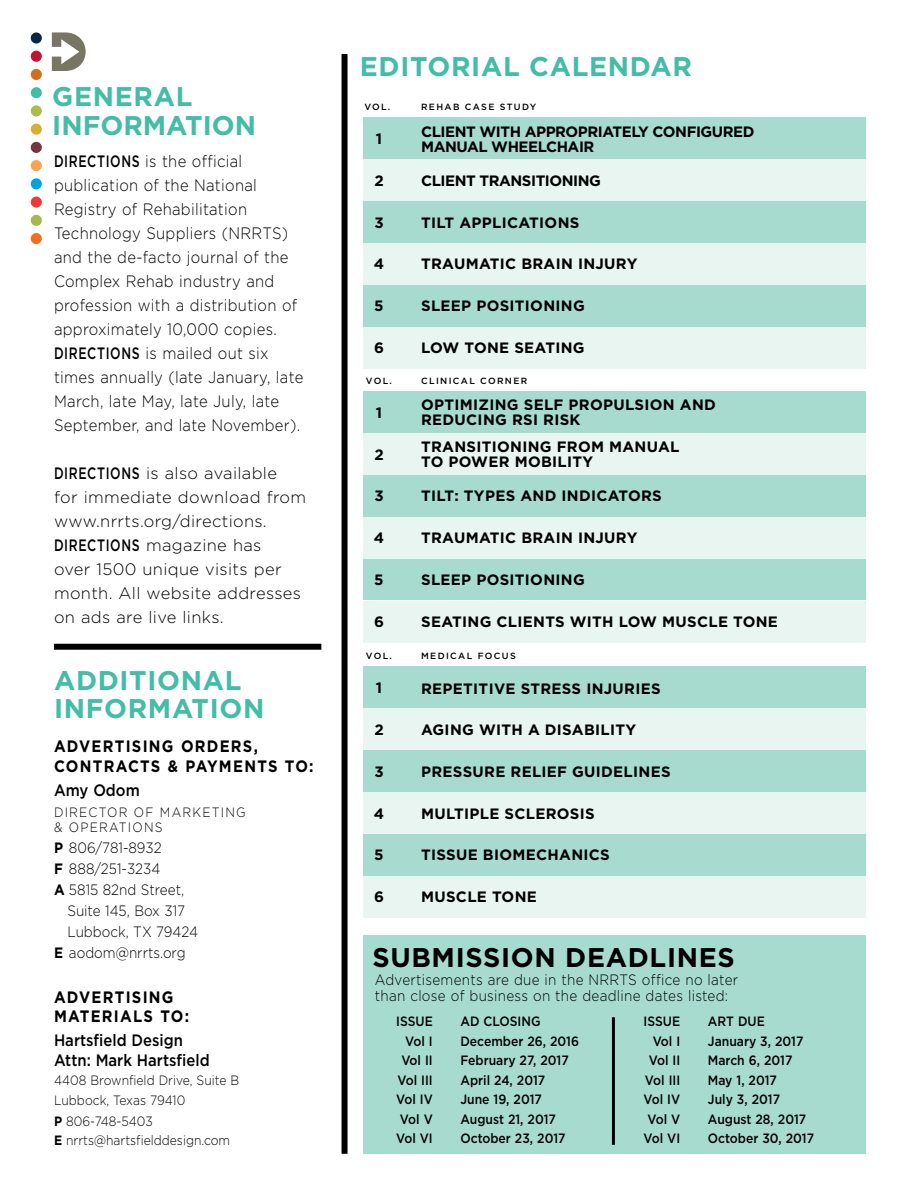
<style>
.page{position:relative;width:918px;height:1188px;background:#fff}
.page>*{position:absolute;margin:0;border:0;box-sizing:border-box;transform-origin:0 0}
.t1{font:700 27px/28.5px "Gotham";letter-spacing:.025em;color:#43bda6}
.t2{font:700 27px "Gotham";letter-spacing:.025em;color:#000}
.t3{font:700 27px/28.5px "Gotham";color:#43bda6}
.t4{font:300 16.5px/24px "Gotham";letter-spacing:.02em;color:#000;scale:.9 1}
.t5{font:300 16.5px/24px "Gotham";letter-spacing:.02em;color:#000}
.t6{font:700 16.5px/19.5px "Gotham";letter-spacing:.085em;color:#000;scale:.9 1}
.t7{font:500 16.5px/19.5px "Gotham";color:#000;scale:.9 1}
.t8{font:700 15px/15px "Gotham";letter-spacing:.02em;color:#000}
.t9{font:300 15px/16.5px "Gotham";letter-spacing:.005em;color:#000;scale:.9 1}
.t10{font:700 15px/15px "Gotham";letter-spacing:-.03em;color:#000}
.t11{font:500 13.5px "Gotham";color:#000;scale:.9 1}
.t12{font:300 13.5px/19.5px "Gotham";color:#000;scale:.9 1}
.t13{font:300 13.5px/15px "Gotham";letter-spacing:.1em;color:#000;scale:.9 1}
.t14{font:500 9px "Gotham";letter-spacing:.15em;color:#000}
.s1{font-weight:500}
.s2{font-weight:700}
</style>
<div class="page">
<div style="left:363px;top:935px;width:503px;height:218px;background:#a8dbcf"></div>
<div style="left:363px;top:117px;width:503px;height:42px;background:#a8dbcf"></div>
<div style="left:363px;top:391px;width:503px;height:42px;background:#a8dbcf"></div>
<div style="left:363px;top:666px;width:503px;height:42px;background:#a8dbcf"></div>
<div style="left:363px;top:201px;width:503px;height:42px;background:#a8dbcf"></div>
<div style="left:363px;top:475px;width:503px;height:41px;background:#a8dbcf"></div>
<div style="left:363px;top:750px;width:503px;height:42px;background:#a8dbcf"></div>
<div style="left:363px;top:285px;width:503px;height:42px;background:#a8dbcf"></div>
<div style="left:363px;top:559px;width:503px;height:41px;background:#a8dbcf"></div>
<div style="left:363px;top:834px;width:503px;height:42px;background:#a8dbcf"></div>
<div style="left:363px;top:159px;width:503px;height:42px;background:#e8f5f0"></div>
<div style="left:363px;top:433px;width:503px;height:42px;background:#e8f5f0"></div>
<div style="left:363px;top:709px;width:503px;height:41px;background:#e8f5f0"></div>
<div style="left:363px;top:243px;width:503px;height:42px;background:#e8f5f0"></div>
<div style="left:363px;top:517px;width:503px;height:42px;background:#e8f5f0"></div>
<div style="left:363px;top:792px;width:503px;height:42px;background:#e8f5f0"></div>
<div style="left:363px;top:327px;width:503px;height:42px;background:#e8f5f0"></div>
<div style="left:363px;top:601px;width:503px;height:41px;background:#e8f5f0"></div>
<div style="left:363px;top:876px;width:503px;height:42px;background:#e8f5f0"></div>
<div style="left:54px;top:644px;width:267px;height:6px;background:#000"></div>
<hr style="left:612px;top:1017px;width:3px;height:128px;background:#000">
<div style="left:342px;top:54px;width:6px;height:1100px;background:#000"></div>
<svg style="left:30px;top:32px;width:56px;height:39px"></svg>
<div style="left:31px;top:32px;width:11px;height:12px;background:#0a2545;border-radius:50%"></div>
<div style="left:31px;top:51px;width:11px;height:11px;background:#c41230;border-radius:50%"></div>
<div style="left:31px;top:69px;width:11px;height:11px;background:#ce6f19;border-radius:50%"></div>
<div style="left:31px;top:87px;width:11px;height:11px;background:#43bda6;border-radius:50%"></div>
<div style="left:31px;top:105px;width:11px;height:11px;background:#acbd4c;border-radius:50%"></div>
<div style="left:31px;top:124px;width:11px;height:11px;background:#d9af30;border-radius:50%"></div>
<div style="left:31px;top:142px;width:11px;height:11px;background:#78353a;border-radius:50%"></div>
<div style="left:31px;top:160px;width:11px;height:11px;background:#f9a350;border-radius:50%"></div>
<div style="left:31px;top:178px;width:11px;height:11px;background:#00a4e3;border-radius:50%"></div>
<div style="left:31px;top:197px;width:11px;height:11px;background:#ef3934;border-radius:50%"></div>
<div style="left:31px;top:215px;width:11px;height:11px;background:#aab54a;border-radius:50%"></div>
<div style="left:31px;top:233px;width:11px;height:11px;background:#f36d21;border-radius:50%"></div>
<h1 class="t3" style="left:52px;top:82px;width:205px">GENERAL<br>INFORMATION</h1>
<p class="t4" style="left:54px;top:149px;width:279px"><span class="s1">DIRECTIONS</span> is the official publication of the National<br>Registry of Rehabilitation<br>Technology Suppliers (NRRTS) and the de-facto journal of the<br>Complex Rehab industry and profession with a distribution of approximately 10,000 copies.<br><span class="s1">DIRECTIONS</span> is mailed out six times annually (late January, late<br>March, late May, late July, late<br>September, and late November).</p>
<p class="t5" style="left:54px;top:461px;width:254px"><span class="s1">DIRECTIONS</span> is also available<br>for immediate download from www.nrrts.org/directions.<br><span class="s1">DIRECTIONS</span> magazine has<br>over 1500 unique visits per month. All website addresses on ads are live links.</p>
<h1 class="t1" style="left:54px;top:665px;width:212px">ADDITIONAL<br>INFORMATION</h1>
<p class="t6" style="left:54px;top:736px;width:290px">ADVERTISING ORDERS,<br>CONTRACTS &amp; PAYMENTS TO:</p>
<p class="t7" style="left:54px;top:780px;width:97px">Amy Odom</p>
<p class="t13" style="left:54px;top:805px;width:215px">DIRECTOR OF MARKETING &amp; OPERATIONS</p>
<p class="t9" style="left:54px;top:839px;width:121px"><span class="s2">P</span> 806/781-8932</p>
<p class="t9" style="left:54px;top:860px;width:120px"><span class="s2">F</span> 888/251-3234</p>
<p class="t9" style="left:54px;top:881px;width:146px"><span class="s2">A</span> 5815 82nd Street,</p>
<p class="t9" style="left:67px;top:902px;width:132px">Suite 145, Box 317</p>
<p class="t9" style="left:67px;top:923px;width:147px">Lubbock, TX 79424</p>
<p class="t9" style="left:54px;top:944px;width:148px"><span class="s2">E</span> aodom@nrrts.org</p>
<p class="t6" style="left:54px;top:987px;width:152px">ADVERTISING<br>MATERIALS TO:</p>
<p class="t7" style="left:54px;top:1030px;width:174px">Hartsfield Design<br>Attn: Mark Hartsfield</p>
<p class="t12" style="left:54px;top:1071px;width:207px">4408 Brownfield Drive, Suite B<br>Lubbock, Texas 79410</p>
<p class="t12" style="left:54px;top:1111px;width:197px"><span class="s2">P</span> 806-748-5403<br><span class="s2">E</span> nrrts@hartsfielddesign.com</p>
<h1 class="t1" style="left:360px;top:52px;width:334px">EDITORIAL CALENDAR</h1>
<p class="t14" style="left:364px;top:102px;width:28px">VOL.</p>
<p class="t14" style="left:421px;top:102px;width:117px">REHAB CASE STUDY</p>
<p class="t8" style="left:376px;top:131px;width:8px">1</p>
<p class="t10" style="left:421px;top:123px;width:335px">CLIENT WITH APPROPRIATELY CONFIGURED<br>MANUAL WHEELCHAIR</p>
<p class="t8" style="left:374px;top:173px;width:11px">2</p>
<p class="t10" style="left:421px;top:173px;width:181px">CLIENT TRANSITIONING</p>
<p class="t8" style="left:374px;top:214px;width:11px">3</p>
<p class="t8" style="left:421px;top:214px;width:160px">TILT APPLICATIONS</p>
<p class="t8" style="left:374px;top:256px;width:12px">4</p>
<p class="t8" style="left:421px;top:256px;width:218px">TRAUMATIC BRAIN INJURY</p>
<p class="t8" style="left:374px;top:298px;width:11px">5</p>
<p class="t8" style="left:421px;top:298px;width:165px">SLEEP POSITIONING</p>
<p class="t8" style="left:374px;top:340px;width:11px">6</p>
<p class="t8" style="left:421px;top:340px;width:165px">LOW TONE SEATING</p>
<p class="t14" style="left:366px;top:375px;width:28px">VOL.</p>
<p class="t14" style="left:421px;top:375px;width:108px">CLINICAL CORNER</p>
<p class="t8" style="left:376px;top:405px;width:8px">1</p>
<p class="t8" style="left:421px;top:397px;width:296px">OPTIMIZING SELF PROPULSION AND<br>REDUCING RSI RISK</p>
<p class="t8" style="left:374px;top:446px;width:11px">2</p>
<p class="t8" style="left:421px;top:439px;width:260px">TRANSITIONING FROM MANUAL<br>TO POWER MOBILITY</p>
<p class="t8" style="left:374px;top:488px;width:11px">3</p>
<p class="t8" style="left:421px;top:488px;width:242px">TILT: TYPES AND INDICATORS</p>
<p class="t8" style="left:374px;top:530px;width:12px">4</p>
<p class="t8" style="left:421px;top:530px;width:218px">TRAUMATIC BRAIN INJURY</p>
<p class="t8" style="left:374px;top:572px;width:11px">5</p>
<p class="t8" style="left:421px;top:572px;width:165px">SLEEP POSITIONING</p>
<p class="t8" style="left:374px;top:613px;width:11px">6</p>
<p class="t8" style="left:421px;top:613px;width:358px">SEATING CLIENTS WITH LOW MUSCLE TONE</p>
<p class="t14" style="left:366px;top:650px;width:28px">VOL.</p>
<p class="t14" style="left:421px;top:650px;width:96px">MEDICAL FOCUS</p>
<p class="t8" style="left:376px;top:680px;width:8px">1</p>
<p class="t8" style="left:421px;top:680px;width:241px">REPETITIVE STRESS INJURIES</p>
<p class="t8" style="left:374px;top:722px;width:11px">2</p>
<p class="t8" style="left:421px;top:722px;width:217px">AGING WITH A DISABILITY</p>
<p class="t8" style="left:374px;top:764px;width:11px">3</p>
<p class="t8" style="left:421px;top:764px;width:251px">PRESSURE RELIEF GUIDELINES</p>
<p class="t8" style="left:374px;top:806px;width:12px">4</p>
<p class="t8" style="left:421px;top:806px;width:175px">MULTIPLE SCLEROSIS</p>
<p class="t8" style="left:374px;top:847px;width:11px">5</p>
<p class="t8" style="left:421px;top:847px;width:190px">TISSUE BIOMECHANICS</p>
<p class="t8" style="left:374px;top:889px;width:11px">6</p>
<p class="t8" style="left:421px;top:889px;width:117px">MUSCLE TONE</p>
<h1 class="t2" style="left:372px;top:942px;width:364px">SUBMISSION DEADLINES</h1>
<p class="t9" style="left:375px;top:971px;width:405px">Advertisements are due in the NRRTS office no later than close of business on the deadline dates listed:</p>
<p class="t11" style="left:396px;top:1014px;width:42px">ISSUE</p>
<p class="t11" style="left:460px;top:1014px;width:91px">AD CLOSING</p>
<p class="t11" style="left:405px;top:1034px;width:32px">Vol I</p>
<p class="t11" style="left:460px;top:1034px;width:133px">December 26, 2016</p>
<p class="t11" style="left:401px;top:1053px;width:36px">Vol II</p>
<p class="t11" style="left:460px;top:1053px;width:122px">February 27, 2017</p>
<p class="t11" style="left:398px;top:1073px;width:41px">Vol III</p>
<p class="t11" style="left:460px;top:1073px;width:96px">April 24, 2017</p>
<p class="t11" style="left:396px;top:1092px;width:42px">Vol IV</p>
<p class="t11" style="left:460px;top:1092px;width:92px">June 19, 2017</p>
<p class="t11" style="left:400px;top:1111px;width:38px">Vol V</p>
<p class="t11" style="left:460px;top:1111px;width:108px">August 21, 2017</p>
<p class="t11" style="left:396px;top:1131px;width:42px">Vol VI</p>
<p class="t11" style="left:460px;top:1131px;width:118px">October 23, 2017</p>
<p class="t11" style="left:644px;top:1014px;width:42px">ISSUE</p>
<p class="t11" style="left:708px;top:1014px;width:65px">ART DUE</p>
<p class="t11" style="left:653px;top:1034px;width:32px">Vol I</p>
<p class="t11" style="left:708px;top:1034px;width:108px">January 3, 2017</p>
<p class="t11" style="left:649px;top:1053px;width:36px">Vol II</p>
<p class="t11" style="left:708px;top:1053px;width:96px">March 6, 2017</p>
<p class="t11" style="left:645px;top:1073px;width:41px">Vol III</p>
<p class="t11" style="left:708px;top:1073px;width:78px">May 1, 2017</p>
<p class="t11" style="left:644px;top:1092px;width:42px">Vol IV</p>
<p class="t11" style="left:708px;top:1092px;width:82px">July 3, 2017</p>
<p class="t11" style="left:647px;top:1111px;width:38px">Vol V</p>
<p class="t11" style="left:708px;top:1111px;width:111px">August 28, 2017</p>
<p class="t11" style="left:644px;top:1131px;width:42px">Vol VI</p>
<p class="t11" style="left:708px;top:1131px;width:120px">October 30, 2017</p>
</div>
